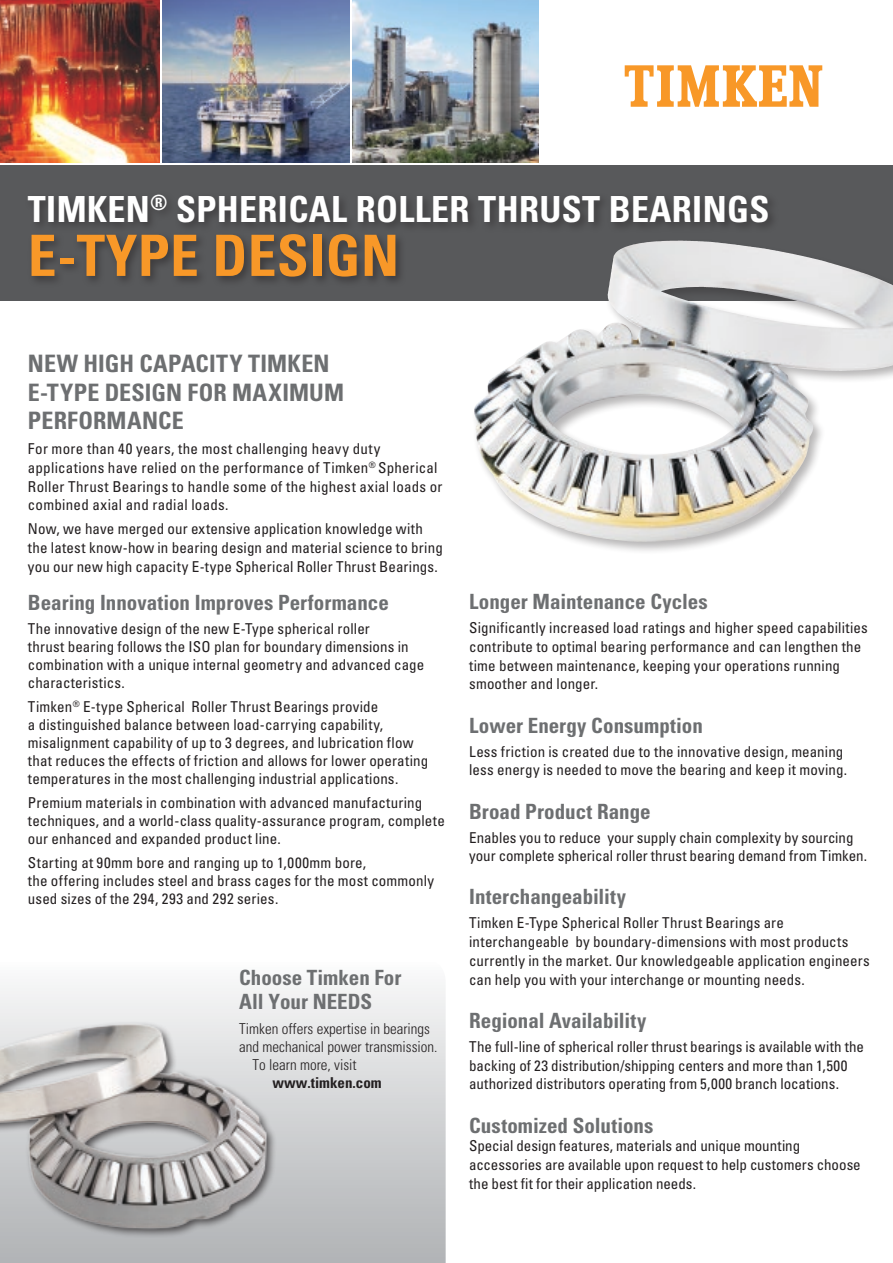
<style>
.page{position:relative;width:893px;height:1263px;background:#fff}
.page>*{position:absolute;margin:0;border:0;box-sizing:border-box;transform-origin:0 0}
.t1{font:700 condensed 57px "Univers LT Std";letter-spacing:.01em;color:#f89828}
.t2{font:700 condensed 36px "Univers LT Std";letter-spacing:.01em;color:#fff}
.introCopy{font:700 condensed 24px/28.8px "Univers LT Std";letter-spacing:.01em;color:#6d6f71}
.introCopy-2{font:700 condensed 21px/24px "Univers LT Std";color:#6d6f71}
.t3{font:condensed 15px/18.8px "Univers LT Std";letter-spacing:.01em;color:#231f20}
.t4{font:300 condensed 15px "Univers LT Std";color:#231f20}
.t5{font:700 condensed 15px "Univers LT Std";color:#231f20}
</style>
<div class="page">
<svg style="left:304px;top:985px;width:142px;height:278px;background:#d1d2d4"></svg>
<div style="left:0;top:165px;width:893px;height:135px;background:#58595b"></div>
<svg style="left:625px;top:65px;width:197px;height:42px"></svg>
<img style="left:353px;top:0;width:186px;height:162px">
<img style="left:163px;top:0;width:186px;height:162px">
<div style="left:471px;top:237px;width:422px;height:317px;background:#231f20;opacity:.33"></div>
<img style="left:607px;top:287px;width:74px;height:24px">
<div style="left:24px;top:190px;width:754px;height:97px;background:#231f20;opacity:.52"></div>
<img style="left:0;top:985px;width:304px;height:278px">
<img style="left:0;top:0;width:159px;height:162px">
<p class="t2" style="left:28px;top:187px;width:743px">TIMKEN<sup>®</sup> SPHERICAL ROLLER THRUST BEARINGS</p>
<p class="t1" style="left:28px;top:221px;width:373px">E-TYPE DESIGN</p>
<p class="introCopy" style="left:28px;top:349px;width:318px">NEW HIGH CAPACITY TIMKEN<br>E-TYPE DESIGN FOR MAXIMUM<br>PERFORMANCE</p>
<p class="t3" style="left:28px;top:439px;width:416px">For more than 40 years, the most challenging heavy duty applications have relied on the performance of Timken<sup>®</sup> Spherical Roller Thrust Bearings to handle some of the highest axial loads or combined axial and radial loads.</p>
<p class="t3" style="left:28px;top:519px;width:416px">Now, we have merged our extensive application knowledge with the latest know-how in bearing design and material science to bring you our new high capacity E-type Spherical Roller Thrust Bearings.</p>
<p class="introCopy-2" style="left:28px;top:590px;width:362px">Bearing Innovation Improves Performance</p>
<p class="t3" style="left:28px;top:619px;width:398px;line-height:18px">The innovative design of the new E-Type spherical roller<br>thrust bearing follows the ISO plan for boundary dimensions in combination with a unique internal geometry and advanced cage characteristics.</p>
<p class="t3" style="left:28px;top:697px;width:402px;line-height:18px">Timken<sup>®</sup> E-type Spherical Roller Thrust Bearings provide<br>a distinguished balance between load-carrying capability, misalignment capability of up to 3 degrees, and lubrication flow that reduces the effects of friction and allows for lower operating temperatures in the most challenging industrial applications.</p>
<p class="t3" style="left:28px;top:793px;width:418px;line-height:18px">Premium materials in combination with advanced manufacturing techniques, and a world-class quality-assurance program, complete our enhanced and expanded product line.</p>
<p class="t3" style="left:28px;top:853px;width:408px;line-height:18px">Starting at 90mm bore and ranging up to 1,000mm bore,<br>the offering includes steel and brass cages for the most commonly used sizes of the 294, 293 and 292 series.</p>
<p class="introCopy-2" style="left:239px;top:966px;width:164px">Choose Timken For<br>All Your NEEDS</p>
<p class="t4" style="left:239px;top:1020px;width:192px">Timken offers expertise in bearings</p>
<p class="t4" style="left:239px;top:1038px;width:200px">and mechanical power transmission.</p>
<p class="t4" style="left:253px;top:1056px;width:106px">To learn more, visit</p>
<p class="t5" style="left:273px;top:1073px;width:111px">www.timken.com</p>
<p class="introCopy-2" style="left:469px;top:589px;width:240px">Longer Maintenance Cycles</p>
<p class="t3" style="left:469px;top:618px;width:400px">Significantly increased load ratings and higher speed capabilities contribute to optimal bearing performance and can lengthen the time between maintenance, keeping your operations running smoother and longer.</p>
<p class="introCopy-2" style="left:469px;top:713px;width:235px">Lower Energy Consumption</p>
<p class="t3" style="left:469px;top:742px;width:380px">Less friction is created due to the innovative design, meaning less energy is needed to move the bearing and keep it moving.</p>
<p class="introCopy-2" style="left:469px;top:799px;width:183px">Broad Product Range</p>
<p class="t3" style="left:469px;top:827px;width:399px">Enables you to reduce your supply chain complexity by sourcing your complete spherical roller thrust bearing demand from Timken.</p>
<p class="introCopy-2" style="left:469px;top:885px;width:158px">Interchangeability</p>
<p class="t3" style="left:469px;top:913px;width:402px">Timken E-Type Spherical Roller Thrust Bearings are interchangeable by boundary-dimensions with most products currently in the market. Our knowledgeable application engineers can help you with your interchange or mounting needs.</p>
<p class="introCopy-2" style="left:469px;top:1008px;width:179px">Regional Availability</p>
<p class="t3" style="left:469px;top:1037px;width:396px">The full-line of spherical roller thrust bearings is available with the backing of 23 distribution/shipping centers and more than 1,500 authorized distributors operating from 5,000 branch locations.</p>
<p class="introCopy-2" style="left:469px;top:1113px;width:186px">Customized Solutions</p>
<p class="t3" style="left:469px;top:1136px;width:393px">Special design features, materials and unique mounting accessories are available upon request to help customers choose the best fit for their application needs.</p>
</div>
